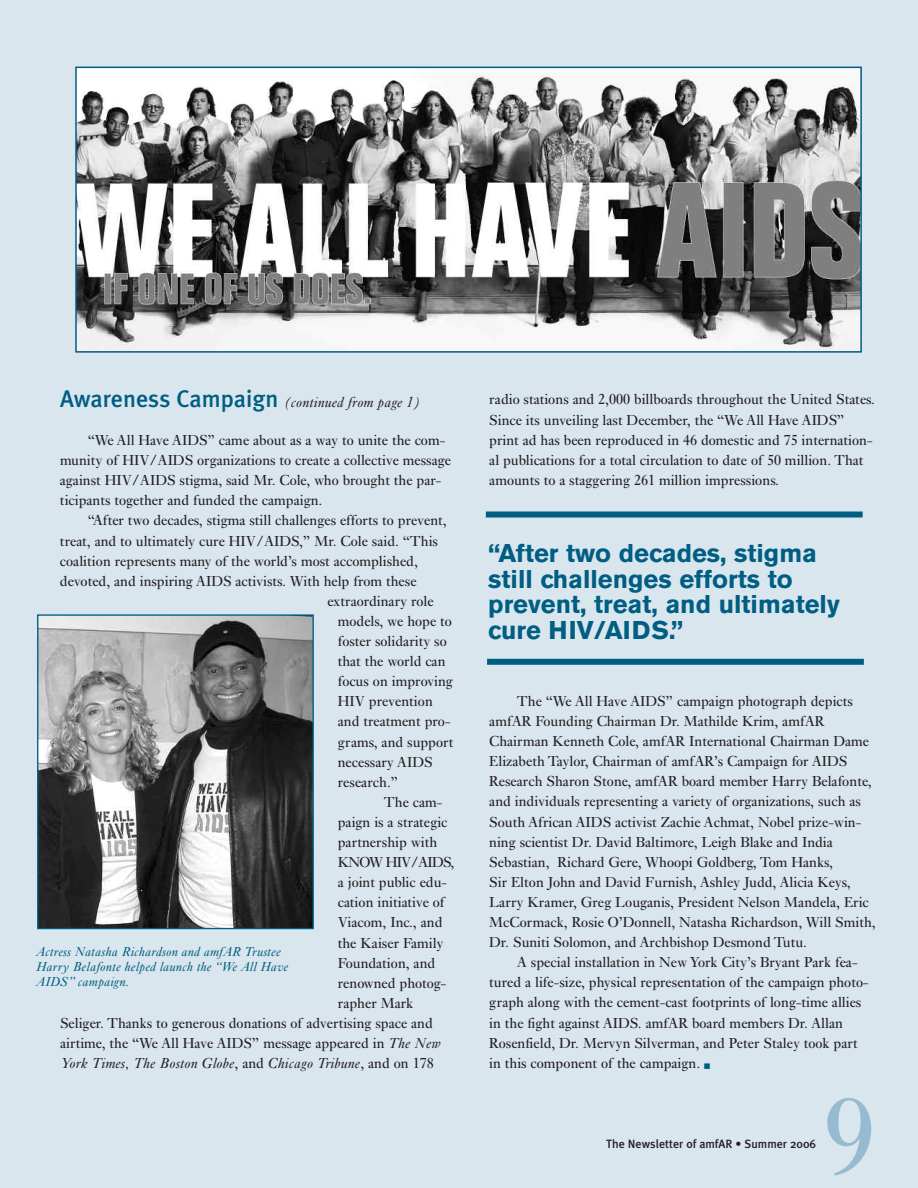
<style>
.page{position:relative;width:918px;height:1188px;background:#d9e6ee}
.page>*{position:absolute;margin:0;border:0;box-sizing:border-box;transform-origin:0 0}
.t1{font:111px "Ehrhardt";color:#96bbd1}
.t2{font:700 25.5px/25.5px "Akzidenz Grotesk BE";color:#005e82}
.t3{font:15px/20.1px "Ehrhardt";color:#231f20}
.t4{font:italic 15px "Ehrhardt";color:#231f20}
.t5{font:15px "Ehrhardt";letter-spacing:-.045em;color:#231f20}
.t6{font:italic 13.5px/15px "Ehrhardt";color:#005e82}
.t7{font:500 12px "Meta Plus";color:#231f20}
.t8{font:6px "Zapf Dingbats IT Cby BT";color:#005e82}
.s1{font-family:"Meta Plus";font-weight:500;font-style:normal;font-size:24px;color:#005e82}
.s2{font-style:italic}
.s3{font-style:normal}
</style>
<div class="page">
<img style="left:78px;top:70px;width:781px;height:280px">
<div style="left:75px;top:67px;width:787px;height:286px;border:2px solid #005e82"></div>
<div style="left:486px;top:512px;width:377px;height:6px;background:#005e82"></div>
<div style="left:487px;top:659px;width:377px;height:6px;background:#005e82"></div>
<img style="left:39px;top:616px;width:273px;height:311px">
<div style="left:37px;top:614px;width:277px;height:315px;border:1px solid #005e82"></div>
<p class="t4" style="left:60px;top:397px;width:362px"><span class="s1">Awareness Campaign</span> (continued from page 1)</p>
<p class="t3" style="left:60px;top:432px;width:392px;text-indent:28px">“We All Have AIDS” came about as a way to unite the com&shy;munity of HIV/AIDS organizations to create a collective message against HIV/AIDS stigma, said Mr. Cole, who brought the par&shy;ticipants together and funded the campaign.</p>
<p class="t3" style="left:88px;top:512px;width:361px">“After two decades, stigma still challenges efforts to prevent,</p>
<p class="t3" style="left:60px;top:532px;width:380px">treat, and to ultimately cure HIV/AIDS,” Mr. Cole said. “This</p>
<p class="t3" style="left:60px;top:552px;width:360px">coalition represents many of the world’s most accomplished,</p>
<p class="t3" style="left:60px;top:572px;width:358px">devoted, and inspiring AIDS activists. With help from these</p>
<p class="t3" style="left:327px;top:592px;width:108px">extraordinary role</p>
<p class="t3" style="left:338px;top:612px;width:116px">models, we hope to</p>
<p class="t3" style="left:338px;top:633px;width:111px">foster solidarity so</p>
<p class="t3" style="left:338px;top:653px;width:109px">that the world can</p>
<p class="t3" style="left:338px;top:673px;width:117px">focus on improving</p>
<p class="t3" style="left:338px;top:693px;width:97px">HIV prevention</p>
<p class="t3" style="left:338px;top:713px;width:114px">and treatment pro-</p>
<p class="t3" style="left:338px;top:733px;width:117px">grams, and support</p>
<p class="t3" style="left:338px;top:753px;width:96px">necessary AIDS</p>
<p class="t3" style="left:338px;top:773px;width:62px">research.”</p>
<p class="t3" style="left:384px;top:793px;width:60px">The cam-</p>
<p class="t3" style="left:338px;top:813px;width:111px">paign is a strategic</p>
<p class="t3" style="left:338px;top:834px;width:101px">partnership with</p>
<p class="t5" style="left:338px;top:857px;width:118px">KNOW HIV/AIDS,</p>
<p class="t3" style="left:338px;top:874px;width:111px">a joint public edu-</p>
<p class="t3" style="left:338px;top:894px;width:108px">cation initiative of</p>
<p class="t3" style="left:338px;top:914px;width:106px">Viacom, Inc., and</p>
<p class="t3" style="left:338px;top:934px;width:107px">the Kaiser Family</p>
<p class="t3" style="left:338px;top:954px;width:99px">Foundation, and</p>
<p class="t3" style="left:338px;top:974px;width:110px">renowned photog-</p>
<p class="t3" style="left:338px;top:994px;width:77px">rapher Mark</p>
<p class="t3" style="left:60px;top:1014px;width:374px">Seliger. Thanks to generous donations of advertising space and</p>
<p class="t3" style="left:60px;top:1035px;width:382px">airtime, the “We All Have AIDS” message appeared in <span class="s2">The New</span></p>
<p class="t4" style="left:60px;top:1058px;width:375px">York Times, The Boston Globe<span class="s3">, and</span> Chicago Tribune<span class="s3">, and on 178</span></p>
<p class="t6" style="left:36px;top:945px;width:254px">Actress Natasha Richardson and amfAR Trustee<br>Harry Belafonte helped launch the “We All Have<br>AIDS” campaign.</p>
<p class="t3" style="left:489px;top:391px;width:387px">radio stations and 2,000 billboards throughout the United States.<br>Since its unveiling last December, the “We All Have AIDS” print ad has been reproduced in 46 domestic and 75 internation&shy;al publications for a total circulation to date of 50 million. That amounts to a staggering 261 million impressions.</p>
<h2 class="t2" style="left:488px;top:542px;width:353px">“After two decades, stigma still challenges efforts to prevent, treat, and ultimately cure HIV/AIDS.”</h2>
<p class="t3" style="left:489px;top:692px;width:388px;text-indent:28px">The “We All Have AIDS” campaign photograph depicts amfAR Founding Chairman Dr. Mathilde Krim, amfAR Chairman Kenneth Cole, amfAR International Chairman Dame Elizabeth Taylor, Chairman of amfAR’s Campaign for AIDS Research Sharon Stone, amfAR board member Harry Belafonte, and individuals representing a variety of organizations, such as South African AIDS activist Zachie Achmat, Nobel prize-win&shy;ning scientist Dr. David Baltimore, Leigh Blake and India Sebastian, Richard Gere, Whoopi Goldberg, Tom Hanks,<br>Sir Elton John and David Furnish, Ashley Judd, Alicia Keys, Larry Kramer, Greg Louganis, President Nelson Mandela, Eric McCormack, Rosie O’Donnell, Natasha Richardson, Will Smith, Dr. Suniti Solomon, and Archbishop Desmond Tutu.</p>
<p class="t3" style="left:489px;top:954px;width:381px;text-indent:28px">A special installation in New York City’s Bryant Park fea&shy;tured a life-size, physical representation of the campaign photo&shy;graph along with the cement-cast footprints of long-time allies in the fight against AIDS. amfAR board members Dr. Allan Rosenfield, Dr. Mervyn Silverman, and Peter Staley took part in this component of the campaign.</p>
<p class="t8" style="left:704px;top:1063px;width:7px">■</p>
<p class="t7" style="left:606px;top:1137px;width:211px">The Newsletter of amfAR • Summer 2006</p>
<h1 class="t1" style="left:824px;top:1100px;width:54px">9</h1>
</div>
